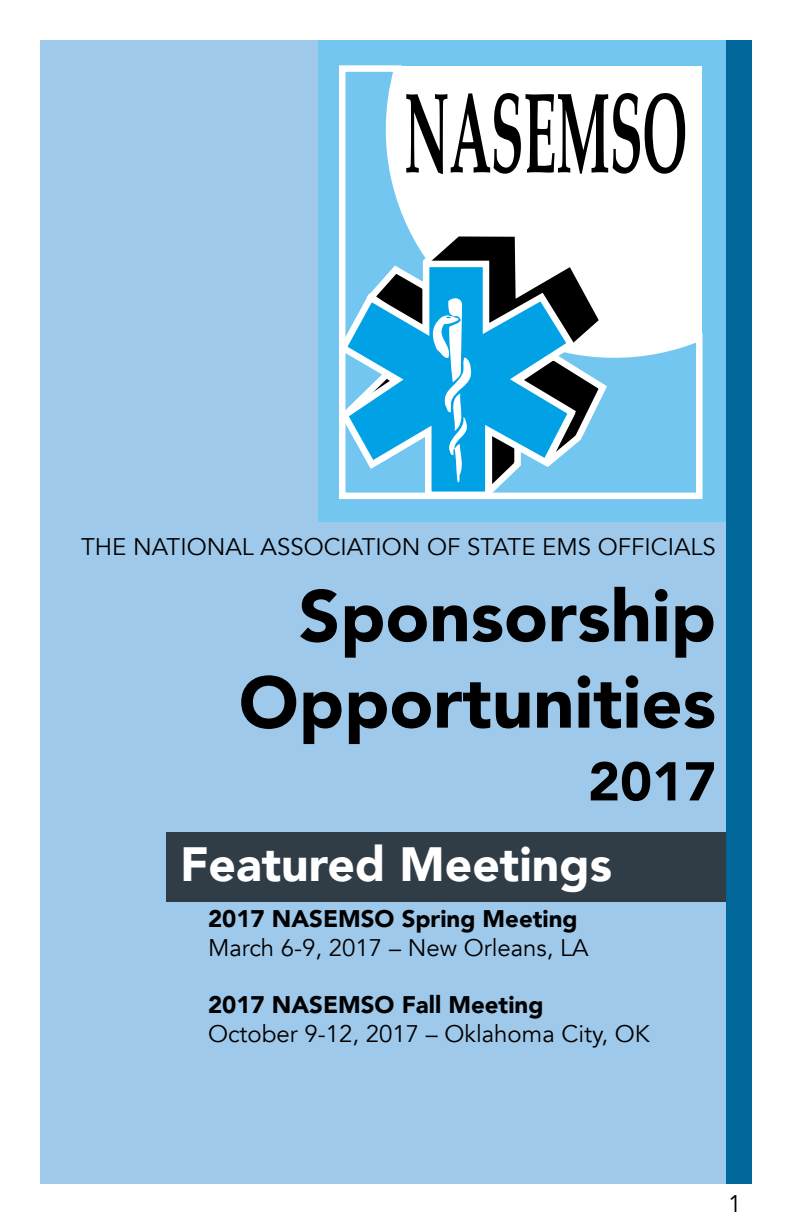
<style>
.page{position:relative;width:792px;height:1224px;background:#fff}
.page>*{position:absolute;margin:0;border:0;box-sizing:border-box;transform-origin:0 0}
.t1{font:900 72px/86.4px "Avenir";color:#000;text-align:right}
.t2{font:900 54px "Avenir";color:#000}
.t3{font:900 48px "Avenir";color:#fff}
.t4{font:24px "Avenir";color:#000}
.t5{font:900 24px "Avenir";color:#000}
</style>
<div class="page">
<div style="left:40px;top:40px;width:711px;height:1144px;background:#9fc9eb"></div>
<div style="left:726px;top:40px;width:26px;height:1144px;background:#01679a"></div>
<div style="left:167px;top:832px;width:559px;height:70px;background:#303c46"></div>
<div style="left:318px;top:40px;width:408px;height:481px;background:#72c6ef"></div>
<svg style="left:339px;top:65px;width:364px;height:435px"></svg>
<svg style="left:339px;top:236px;width:272px;height:264px"></svg>
<svg style="left:406px;top:93px;width:279px;height:81px;background:#a1a1a1"></svg>
<p class="t4" style="left:81px;top:532px;width:636px">THE NATIONAL ASSOCIATION OF STATE EMS OFFICIALS</p>
<h1 class="t1" style="left:239px;top:571px;width:479px">Sponsorship<br>Opportunities</h1>
<h2 class="t2" style="left:588px;top:735px;width:129px">2017</h2>
<h3 class="t3" style="left:180px;top:823px;width:433px">Featured Meetings</h3>
<p class="t5" style="left:208px;top:898px;width:371px">2017 NASEMSO Spring Meeting</p>
<p class="t4" style="left:208px;top:933px;width:382px">March 6-9, 2017 – New Orleans, LA</p>
<p class="t5" style="left:208px;top:984px;width:337px">2017 NASEMSO Fall Meeting</p>
<p class="t4" style="left:208px;top:1019px;width:443px">October 9-12, 2017 – Oklahoma City, OK</p>
<p class="t4" style="left:728px;top:1189px;width:15px">1</p>
</div>
